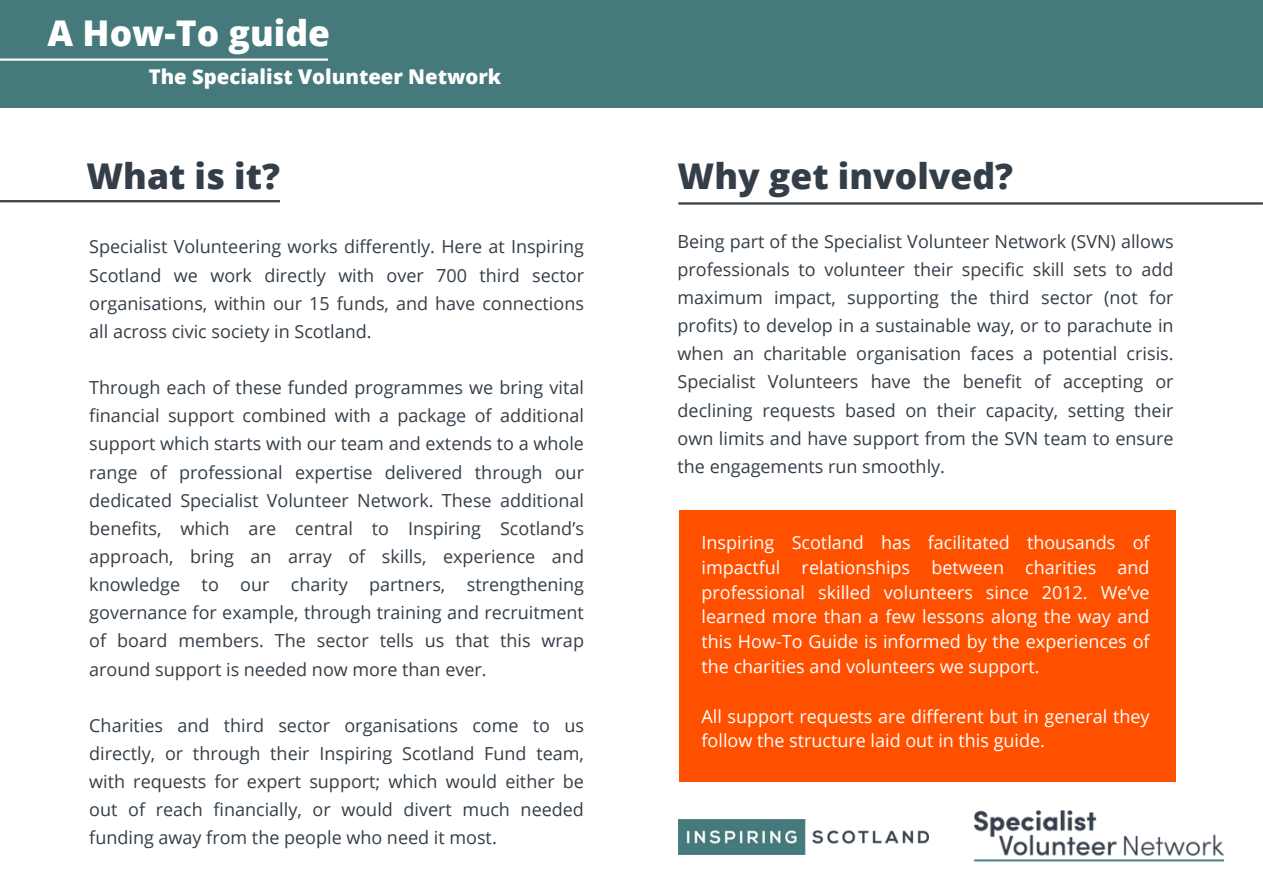
<style>
.page{position:relative;width:1263px;height:894px;background:#fff}
.page>*{position:absolute;margin:0;border:0;box-sizing:border-box;transform-origin:0 0}
.t1{font:800 35.4px "Open Sans";color:#333e48}
.t2{font:800 35.4px "Open Sans";color:#fff}
.t3{font:800 20.25px "Open Sans";color:#fff}
.t4{font:18px/28.2px "Open Sans";color:#333e48;text-align:justify}
.t5{font:18px/24.8px "Open Sans";color:#fff;text-align:justify}
</style>
<div class="page">
<img style="left:678px;top:819px;width:250px;height:35px">
<div style="left:0;top:0;width:1263px;height:107px;background:#46797b"></div>
<img style="left:973px;top:810px;width:250px;height:52px">
<hr style="left:0;top:58px;width:328px;height:3px;background:#fff">
<hr style="left:0;top:200px;width:280px;height:2px;background:#333e48">
<hr style="left:678px;top:202px;width:585px;height:2px;background:#333e48">
<div style="left:680px;top:509px;width:496px;height:272px;background:#ff5000"></div>
<h1 class="t2" style="left:48px;top:8px;width:284px">A How-To guide</h1>
<h1 class="t3" style="left:149px;top:62px;width:354px">The Specialist Volunteer Network</h1>
<p class="t1" style="left:86px;top:151px;width:195px">What is it?</p>
<p class="t1" style="left:678px;top:151px;width:337px">Why get involved?</p>
<p class="t4" style="left:678px;top:226px;width:498px">Being part of the Specialist Volunteer Network (SVN) allows professionals to volunteer their specific skill sets to add maximum impact, supporting the third sector (not for profits) to develop in a sustainable way, or to parachute in when an charitable organisation faces a potential crisis.<br>Specialist Volunteers have the benefit of accepting or declining requests based on their capacity, setting their own limits and have support from the SVN team to ensure the engagements run smoothly.</p>
<p class="t4" style="left:89px;top:232px;width:496px">Specialist Volunteering works differently. Here at Inspiring Scotland we work directly with over 700 third sector organisations, within our 15 funds, and have connections all across civic society in Scotland.</p>
<p class="t4" style="left:89px;top:373px;width:496px">Through each of these funded programmes we bring vital financial support combined with a package of additional support which starts with our team and extends to a whole range of professional expertise delivered through our dedicated Specialist Volunteer Network. These additional benefits, which are central to Inspiring Scotland’s approach, bring an array of skills, experience and knowledge to our charity partners, strengthening governance for example, through training and recruitment of board members. The sector tells us that this wrap around support is needed now more than ever.</p>
<p class="t4" style="left:89px;top:710px;width:496px">Charities and third sector organisations come to us directly, or through their Inspiring Scotland Fund team, with requests for expert support; which would either be out of reach financially, or would divert much needed funding away from the people who need it most.</p>
<p class="t5" style="left:701px;top:529px;width:450px">Inspiring Scotland has facilitated thousands of impactful relationships between charities and professional skilled volunteers since 2012. We’ve learned more than a few lessons along the way and this How-To Guide is informed by the experiences of the charities and volunteers we support.</p>
<p class="t5" style="left:701px;top:703px;width:450px">All support requests are different but in general they follow the structure laid out in this guide.</p>
</div>
